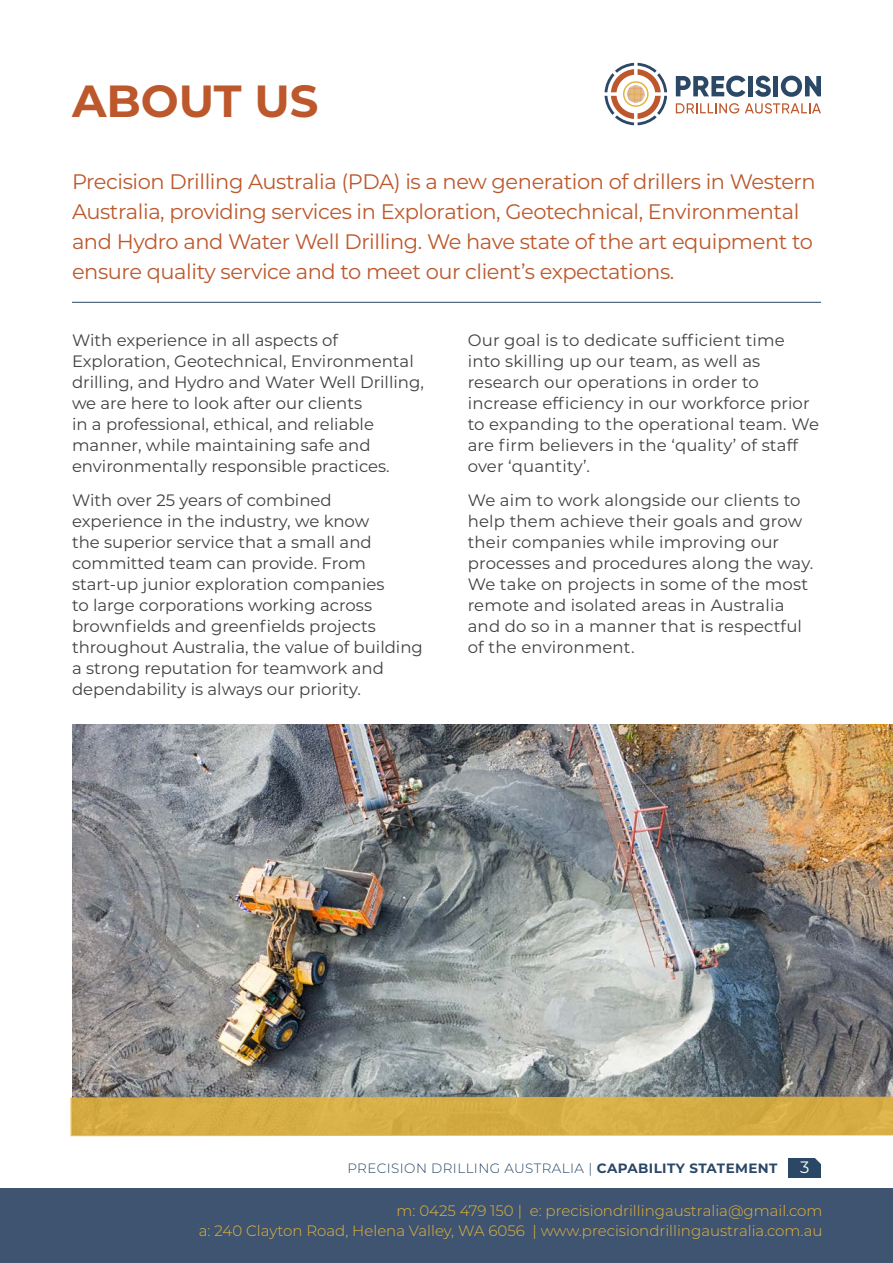
<style>
.page{position:relative;width:893px;height:1263px;background:#fff}
.page>*{position:absolute;margin:0;border:0;box-sizing:border-box;transform-origin:0 0}
.t1{font:700 45px "Montserrat";color:#bc582c}
.t2{font:21px/30px "Montserrat";letter-spacing:-.02em;color:#bc582c}
.t3{font:16.5px/21px "Montserrat";color:#414042}
.t4{font:16.5px "Montserrat";color:#fff}
.t5{font:300 15px/20.2px "Montserrat";color:#e4b53d;text-align:right}
.t6{font:300 13.5px "Montserrat";letter-spacing:.03em;color:#2a4866}
.s1{font-weight:700}
</style>
<div class="page">
<img style="left:72px;top:724px;width:821px;height:373px">
<hr style="left:72px;top:302px;width:749px;height:1px;background:#2a4866">
<svg style="left:70px;top:1097px;width:823px;height:39px;background:#d6ae47"></svg>
<div style="left:0;top:1188px;width:893px;height:75px;background:#3f5471"></div>
<div style="left:788px;top:1158px;width:33px;height:19px;background:#2a4866"></div>
<svg style="left:815px;top:1158px;width:6px;height:6px"></svg>
<svg style="left:676px;top:76px;width:69px;height:21px"></svg>
<div style="left:748px;top:76px;width:5px;height:20px;background:#2b4866"></div>
<svg style="left:755px;top:76px;width:16px;height:21px"></svg>
<div style="left:773px;top:76px;width:5px;height:20px;background:#2b4866"></div>
<svg style="left:781px;top:76px;width:40px;height:21px"></svg>
<svg style="left:676px;top:103px;width:63px;height:11px"></svg>
<svg style="left:745px;top:103px;width:76px;height:11px"></svg>
<svg style="left:605px;top:63px;width:62px;height:62px"></svg>
<h1 class="t1" style="left:72px;top:69px;width:248px">ABOUT US</h1>
<p class="t2" style="left:72px;top:165px;width:745px">Precision Drilling Australia (PDA) is a new generation of drillers in Western Australia, providing services in Exploration, Geotechnical, Environmental and Hydro and Water Well Drilling. We have state of the art equipment to ensure quality service and to meet our client’s expectations.</p>
<p class="t3" style="left:72px;top:329px;width:353px">With experience in all aspects of Exploration, Geotechnical, Environmental drilling, and Hydro and Water Well Drilling, we are here to look after our clients<br>in a professional, ethical, and reliable manner, while maintaining safe and environmentally responsible practices.</p>
<p class="t3" style="left:72px;top:489px;width:352px">With over 25 years of combined experience in the industry, we know<br>the superior service that a small and committed team can provide. From start-up junior exploration companies<br>to large corporations working across brownfields and greenfields projects throughout Australia, the value of building a strong reputation for teamwork and dependability is always our priority.</p>
<p class="t3" style="left:468px;top:329px;width:353px">Our goal is to dedicate sufficient time into skilling up our team, as well as research our operations in order to increase efficiency in our workforce prior to expanding to the operational team. We are firm believers in the ‘quality’ of staff over ‘quantity’.</p>
<p class="t3" style="left:468px;top:489px;width:347px">We aim to work alongside our clients to help them achieve their goals and grow their companies while improving our processes and procedures along the way.<br>We take on projects in some of the most remote and isolated areas in Australia and do so in a manner that is respectful of the environment.</p>
<p class="t6" style="left:347px;top:1159px;width:432px">PRECISION DRILLING AUSTRALIA | <span class="s1">CAPABILITY STATEMENT</span></p>
<p class="t4" style="left:800px;top:1156px;width:11px">3</p>
<p class="t5" style="left:199px;top:1200px;width:625px">m: 0425 479 150 | e: precisiondrillingaustralia@gmail.com<br>a: 240 Clayton Road, Helena Valley, WA 6056 | www.precisiondrillingaustralia.com.au</p>
</div>
